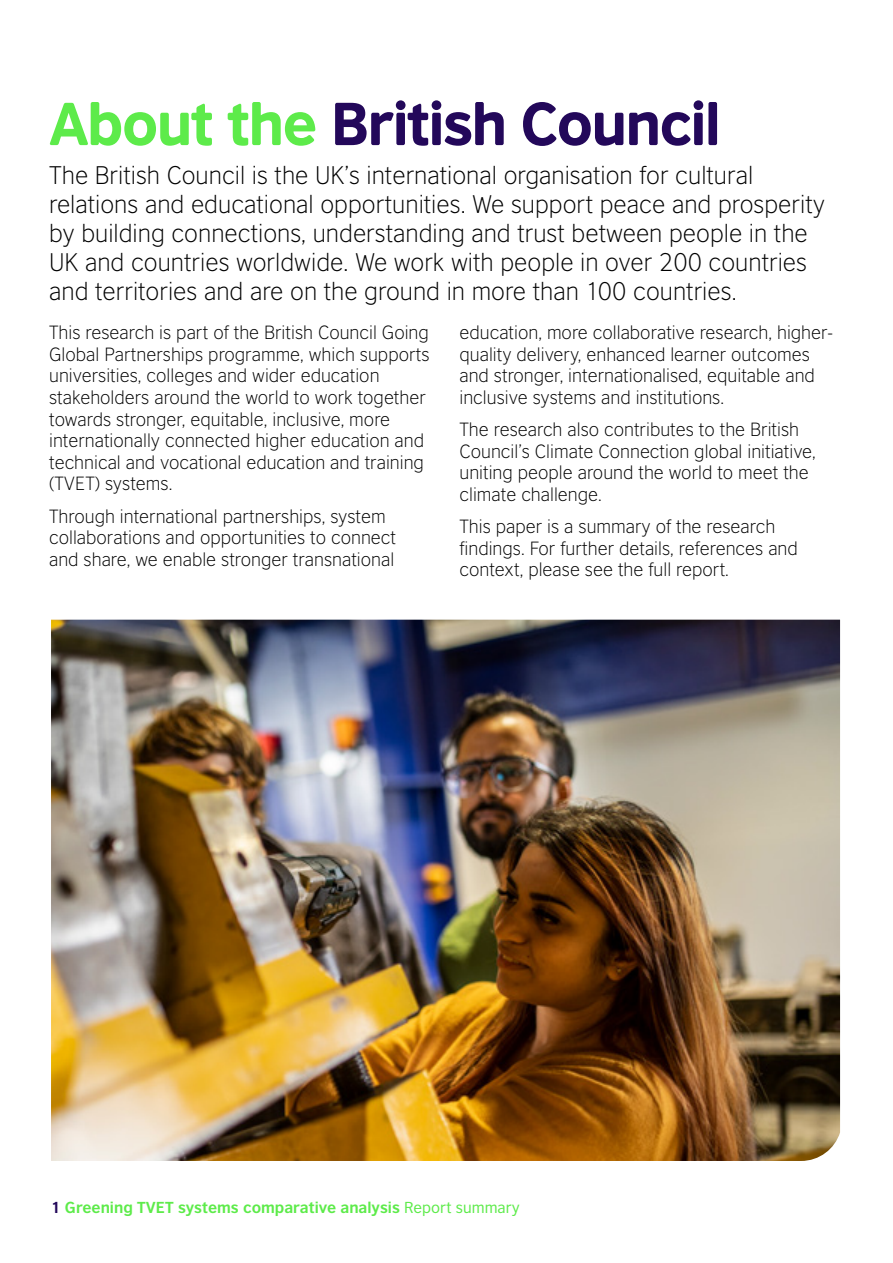
<style>
.page{position:relative;width:893px;height:1263px;background:#fff}
.page>*{position:absolute;margin:0;border:0;box-sizing:border-box;transform-origin:0 0}
.t1{font:57px "British Council Sans Headline";letter-spacing:-.03em;color:#23085a}
.t2{font:300 24px/28.8px "British Council Sans";color:#000}
.t3{font:300 18px/21.6px "British Council Sans";color:#000}
.t4{font:700 15px "British Council Sans";color:#5deb4a}
.s1{color:#5deb4a}
.s2{color:#23085a}
.s3{font-weight:400}
</style>
<div class="page">
<img style="left:51px;top:620px;width:789px;height:541px">
<h1 class="t1" style="left:49px;top:80px;width:673px"><span class="s1">About the</span> British Council</h1>
<p class="t2" style="left:49px;top:161px;width:777px">The British Council is the UK’s international organisation for cultural relations and educational opportunities. We support peace and prosperity by building connections, understanding and trust between people in the UK and countries worldwide. We work with people in over 200 countries and territories and are on the ground in more than 100 countries.</p>
<p class="t3" style="left:49px;top:322px;width:382px">This research is part of the British Council Going Global Partnerships programme, which supports universities, colleges and wider education stakeholders around the world to work together towards stronger, equitable, inclusive, more internationally connected higher education and technical and vocational education and training (TVET) systems.</p>
<p class="t3" style="left:49px;top:505px;width:348px">Through international partnerships, system collaborations and opportunities to connect and share, we enable stronger transnational</p>
<p class="t3" style="left:459px;top:322px;width:375px">education, more collaborative research, higher&shy;quality delivery, enhanced learner outcomes and stronger, internationalised, equitable and inclusive systems and institutions.</p>
<p class="t3" style="left:459px;top:418px;width:358px">The research also contributes to the British Council’s Climate Connection global initiative, uniting people around the world to meet the climate challenge.</p>
<p class="t3" style="left:459px;top:515px;width:340px">This paper is a summary of the research findings. For further details, references and context, please see the full report.</p>
<p class="t4" style="left:51px;top:1198px;width:470px"><span class="s2">1</span> Greening TVET systems comparative analysis <span class="s3">Report summary</span></p>
</div>
